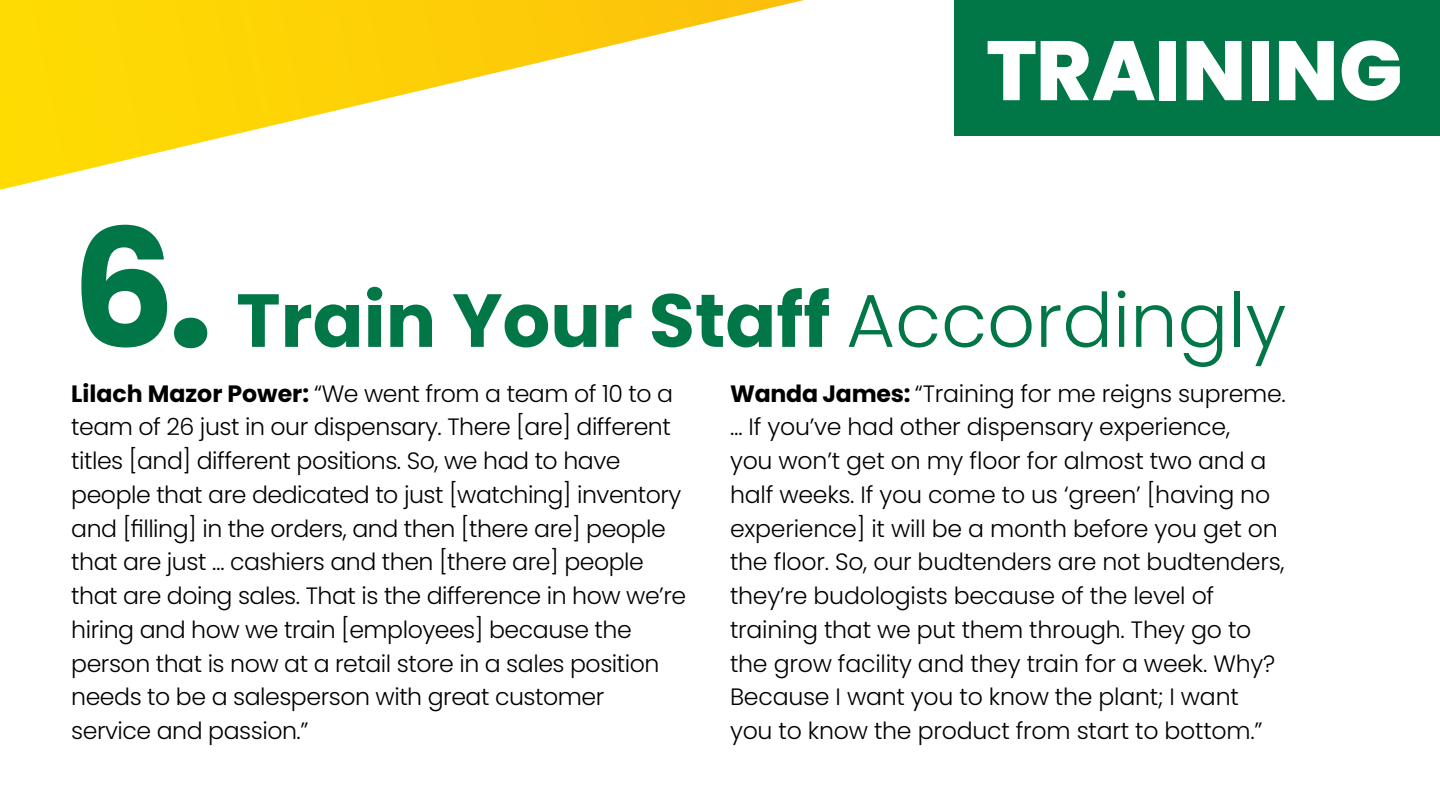
<style>
.page{position:relative;width:1440px;height:810px;background:#fff}
.page>*{position:absolute;margin:0;border:0;box-sizing:border-box;transform-origin:0 0}
.t1{font:700 163.95px "Poppins";color:#017647}
.t2{font:800 84px "Poppins";letter-spacing:.01em;color:#fff}
.Tip_Headline{font:700 75px "Poppins";color:#017647}
.The_Experts_copy{font:300 23.62px/33.8px "Poppins";letter-spacing:-.02em;color:#000}
.s1{font-weight:300}
.s2{font-weight:700}
</style>
<div class="page">
<svg style="left:0;top:0;width:804px;height:190px"></svg>
<div style="left:954px;top:0;width:486px;height:136px;background:#017647"></div>
<p class="t2" style="left:986px;top:22px;width:418px">TRAINING</p>
<p class="t1" style="left:71px;top:194px;width:144px">6.</p>
<p class="Tip_Headline" style="left:236px;top:277px;width:1052px">Train Your Staff <span class="s1">Accordingly</span></p>
<p class="The_Experts_copy" style="left:71px;top:377px;width:617px"><span class="s2">Lilach Mazor Power:</span> “We went from a team of 10 to a team of 26 just in our dispensary. There [are] different titles [and] different positions. So, we had to have people that are dedicated to just [watching] inventory and [filling] in the orders, and then [there are] people that are just … cashiers and then [there are] people that are doing sales. That is the difference in how we’re hiring and how we train [employees] because the person that is now at a retail store in a sales position needs to be a salesperson with great customer service and passion.”</p>
<p class="The_Experts_copy" style="left:730px;top:377px;width:557px"><span class="s2">Wanda James:</span> “Training for me reigns supreme. … If you’ve had other dispensary experience,<br>you won’t get on my floor for almost two and a half weeks. If you come to us ‘green’ [having no experience] it will be a month before you get on the floor. So, our budtenders are not budtenders, they’re budologists because of the level of training that we put them through. They go to the grow facility and they train for a week. Why?<br>Because I want you to know the plant; I want you to know the product from start to bottom.”</p>
</div>
